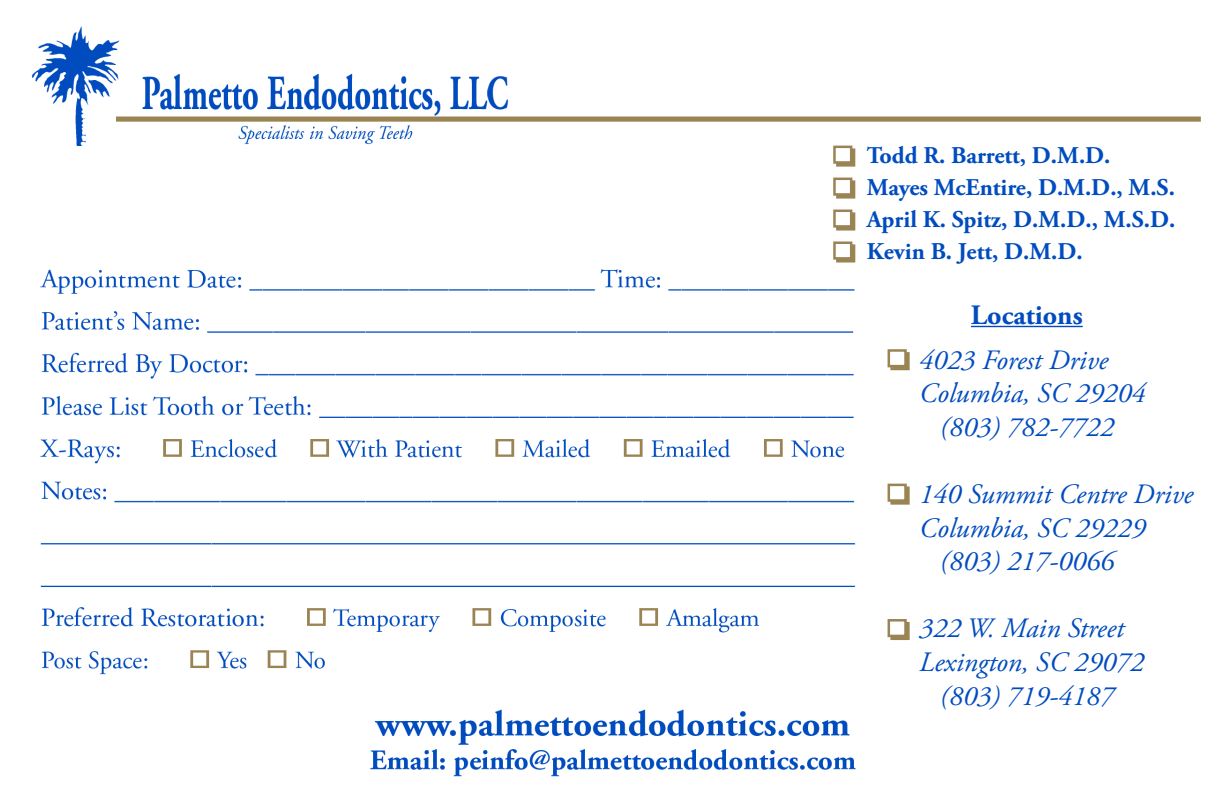
<style>
.page{position:relative;width:1224px;height:792px;background:#fff}
.page>*{position:absolute;margin:0;border:0;box-sizing:border-box;transform-origin:0 0}
.t1{font:italic 28px "Adobe Garamond Pro";color:#004cbf}
.t2{font:700 28px "Adobe Garamond Pro";color:#004cbf}
.t3{font:700 24px/32px "Adobe Garamond Pro";color:#004cbf}
</style>
<div class="page">
<img style="left:32px;top:26px;width:1169px;height:119px">
<img style="left:40px;top:269px;width:816px;height:508px">
<svg style="left:836px;top:212px;width:19px;height:19px"></svg>
<div style="left:833px;top:210px;width:19px;height:18px;background:#fff;border:2px solid #9a8453"></div>
<svg style="left:836px;top:244px;width:19px;height:19px"></svg>
<div style="left:833px;top:241px;width:19px;height:19px;background:#fff;border:2px solid #9a8453"></div>
<svg style="left:890px;top:352px;width:20px;height:18px"></svg>
<div style="left:888px;top:349px;width:19px;height:18px;background:#fff;border:2px solid #9a8453"></div>
<svg style="left:890px;top:487px;width:20px;height:18px"></svg>
<div style="left:888px;top:484px;width:19px;height:18px;background:#fff;border:2px solid #9a8453"></div>
<svg style="left:890px;top:622px;width:20px;height:18px"></svg>
<div style="left:888px;top:619px;width:19px;height:18px;background:#fff;border:2px solid #9a8453"></div>
<svg style="left:836px;top:180px;width:19px;height:19px"></svg>
<div style="left:833px;top:178px;width:19px;height:18px;background:#fff;border:2px solid #9a8453"></div>
<svg style="left:836px;top:148px;width:19px;height:19px"></svg>
<div style="left:833px;top:146px;width:19px;height:18px;background:#fff;border:2px solid #9a8453"></div>
<hr style="left:971px;top:326px;width:112px;height:1px;background:#004cbf">
<p class="t3" style="left:867px;top:139px;width:245px">Todd R. Barrett, D.M.D.</p>
<p class="t3" style="left:867px;top:171px;width:310px">Mayes McEntire, D.M.D., M.S.</p>
<p class="t3" style="left:867px;top:203px;width:310px">April K. Spitz, D.M.D., M.S.D.<br>Kevin B. Jett, D.M.D.</p>
<p class="t2" style="left:971px;top:299px;width:113px">Locations</p>
<p class="t1" style="left:919px;top:343px;width:190px">4023 Forest Drive</p>
<p class="t1" style="left:919px;top:377px;width:228px">Columbia, SC 29204</p>
<p class="t1" style="left:940px;top:410px;width:175px">(803) 782-7722</p>
<p class="t1" style="left:919px;top:477px;width:275px">140 Summit Centre Drive</p>
<p class="t1" style="left:919px;top:511px;width:228px">Columbia, SC 29229</p>
<p class="t1" style="left:940px;top:545px;width:175px">(803) 217-0066</p>
<p class="t1" style="left:919px;top:612px;width:206px">322 W. Main Street</p>
<p class="t1" style="left:919px;top:645px;width:226px">Lexington, SC 29072</p>
<p class="t1" style="left:940px;top:679px;width:175px">(803) 719-4187</p>
</div>
